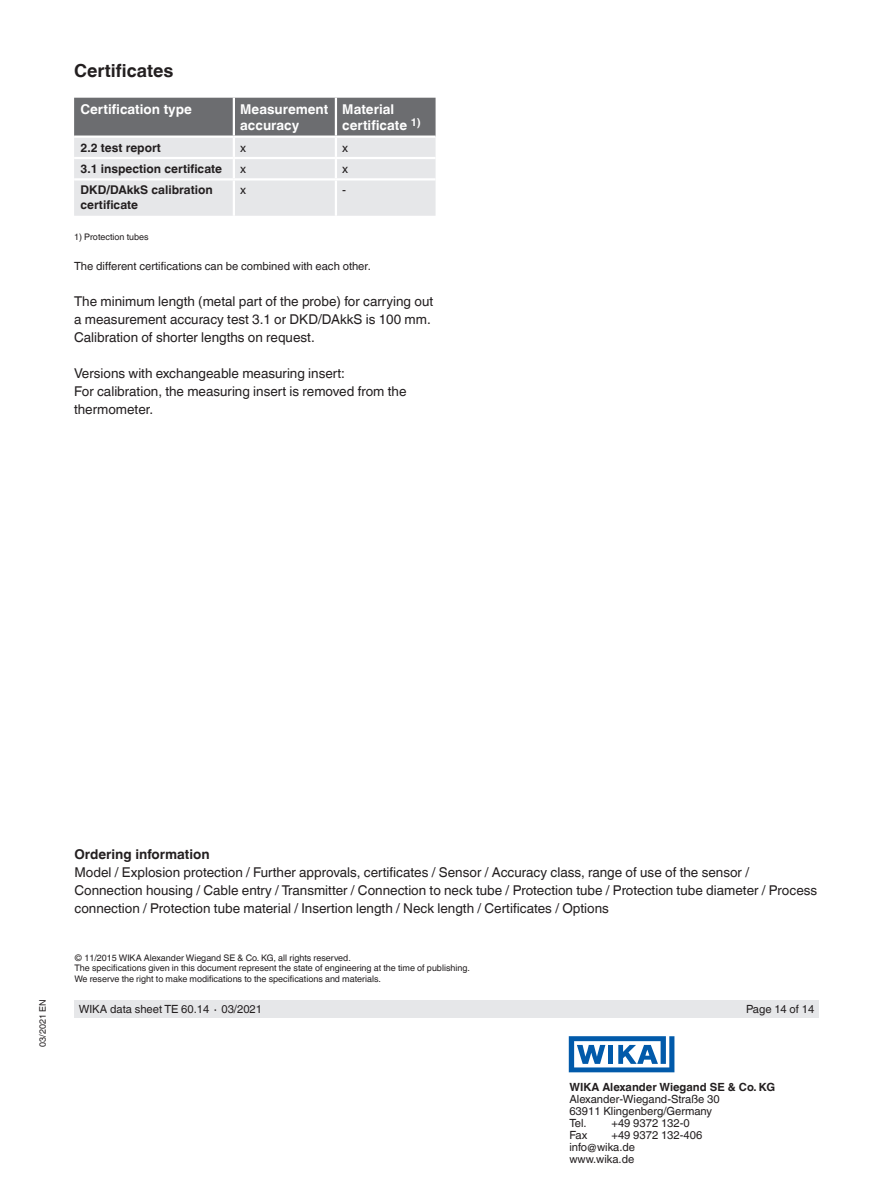
<style>
.page{position:relative;width:893px;height:1188px;background:#fff}
.page>*{position:absolute;margin:0;border:0;box-sizing:border-box;transform-origin:0 0}
.t1{font:700 18px "Helvetica World";color:#231f20}
.t2{font:13.5px/18px "Helvetica World";color:#231f20}
.t3{font:700 13.5px/16.5px "Helvetica World";color:#fff}
.t4{font:700 13.5px "Helvetica World";color:#231f20}
.t5{font:700 12px/15px "Helvetica World";color:#231f20}
.t6{font:12px "Helvetica World";color:#231f20}
.t7{font:11.25px/12px "Helvetica World";color:#231f20}
.t8{font:700 11.25px "Helvetica World";color:#231f20}
.t9{font:9px/10.5px "Helvetica World";color:#231f20}
</style>
<div class="page">
<div style="left:74px;top:1000px;width:745px;height:18px;background:#e6e7e9"></div>
<svg style="left:569px;top:1036px;width:105px;height:36px"></svg>
<svg style="left:74px;top:98px;width:362px;height:118px;background:#bebfc2"></svg>
<hr style="left:74px;top:178px;width:160px;height:3px;background:#fff">
<hr style="left:234px;top:178px;width:102px;height:3px;background:#fff">
<hr style="left:233px;top:181px;width:2px;height:35px;background:#fff">
<hr style="left:336px;top:178px;width:100px;height:3px;background:#fff">
<hr style="left:335px;top:181px;width:2px;height:35px;background:#fff">
<hr style="left:74px;top:136px;width:160px;height:2px;background:#fff">
<hr style="left:234px;top:136px;width:102px;height:2px;background:#fff">
<hr style="left:336px;top:136px;width:100px;height:2px;background:#fff">
<h1 class="t1" style="left:74px;top:60px;width:101px">Certificates</h1>
<p class="t3" style="left:80px;top:101px;width:113px">Certification type</p>
<p class="t3" style="left:240px;top:101px;width:90px">Measurement accuracy</p>
<p class="t3" style="left:342px;top:101px;width:80px">Material certificate <sup>1)</sup></p>
<p class="t5" style="left:80px;top:140px;width:82px">2.2 test report</p>
<p class="t6" style="left:240px;top:140px;width:7px">x</p>
<p class="t6" style="left:342px;top:140px;width:7px">x</p>
<p class="t5" style="left:80px;top:161px;width:143px">3.1 inspection certificate</p>
<p class="t6" style="left:240px;top:162px;width:7px">x</p>
<p class="t6" style="left:342px;top:162px;width:7px">x</p>
<p class="t5" style="left:80px;top:183px;width:134px">DKD/DAkkS calibration certificate</p>
<p class="t6" style="left:240px;top:183px;width:7px">x</p>
<p class="t6" style="left:342px;top:183px;width:5px">-</p>
<p class="t9" style="left:74px;top:231px;width:76px">1) Protection tubes</p>
<p class="t7" style="left:74px;top:260px;width:298px">The different certifications can be combined with each other.</p>
<p class="t2" style="left:74px;top:292px;width:361px">The minimum length (metal part of the probe) for carrying out a measurement accuracy test 3.1 or DKD/DAkkS is 100 mm.<br>Calibration of shorter lengths on request.</p>
<p class="t2" style="left:74px;top:364px;width:334px">Versions with exchangeable measuring insert:<br>For calibration, the measuring insert is removed from the thermometer.</p>
<p class="t9" style="left:37px;top:1047px;width:49px;rotate:-90deg">03/2021 EN</p>
<p class="t4" style="left:74px;top:846px;width:137px">Ordering information</p>
<p class="t2" style="left:74px;top:863px;width:744px">Model / Explosion protection / Further approvals, certificates / Sensor / Accuracy class, range of use of the sensor /<br>Connection housing / Cable entry / Transmitter / Connection to neck tube / Protection tube / Protection tube diameter / Process connection / Protection tube material / Insertion length / Neck length / Certificates / Options</p>
<p class="t9" style="left:74px;top:952px;width:397px">© 11/2015 WIKA Alexander Wiegand SE &amp; Co. KG, all rights reserved.<br>The specifications given in this document represent the state of engineering at the time of publishing.<br>We reserve the right to make modifications to the specifications and materials.</p>
<p class="t7" style="left:79px;top:1003px;width:185px">WIKA data sheet TE 60.14 ∙ 03/2021</p>
<p class="t7" style="left:746px;top:1003px;width:70px">Page 14 of 14</p>
<p class="t8" style="left:569px;top:1081px;width:207px">WIKA Alexander Wiegand SE &amp; Co. KG</p>
<p class="t7" style="left:569px;top:1093px;width:152px">Alexander-Wiegand-Straße 30<br>63911 Klingenberg/Germany<br>Tel.</p>
<p class="t7" style="left:611px;top:1117px;width:80px">+49 9372 132-0</p>
<p class="t7" style="left:569px;top:1129px;width:19px">Fax</p>
<p class="t7" style="left:569px;top:1129px;width:134px;text-indent:42px">+49 9372 132-406 info@wika.de www.wika.de</p>
</div>
